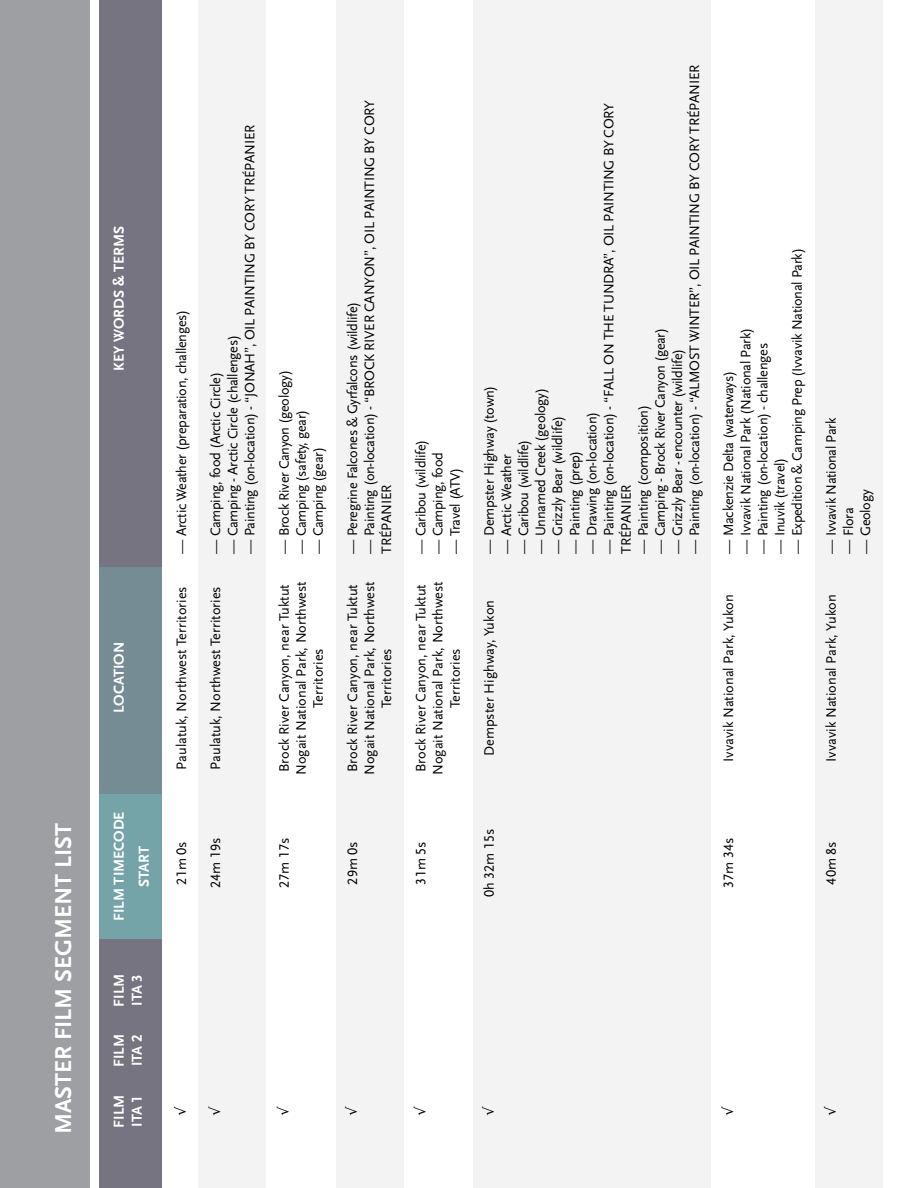
<style>
.page{position:relative;width:918px;height:1188px;background:#fff}
.page>*{position:absolute;margin:0;border:0;box-sizing:border-box;transform-origin:0 0}
.t1{font:700 24px "Scala Sans LF";color:#fff}
.t2{font:700 15px/18px "Scala Sans LF";color:#fff}
.t3{font:14.25px/17.1px "Scala Sans LF";letter-spacing:-.02em;color:#000}
.t4{font:14.25px/17.1px "Scala Sans LF";color:#000;text-align:center}
</style>
<div class="page">
<div style="left:0;top:0;width:89px;height:1188px;background:#9d9fa2"></div>
<div style="left:99px;top:0;width:63px;height:1188px;background:#767480"></div>
<div style="left:99px;top:567px;width:63px;height:227px;background:#758c94"></div>
<div style="left:99px;top:794px;width:63px;height:145px;background:#75a4a8"></div>
<div style="left:199px;top:0;width:67px;height:1188px;background:#f3f3f3"></div>
<div style="left:336px;top:0;width:67px;height:1188px;background:#f3f3f3"></div>
<div style="left:815px;top:0;width:68px;height:1188px;background:#f3f3f3"></div>
<div style="left:473px;top:0;width:238px;height:1188px;background:#f3f3f3"></div>
<h1 class="t1" style="left:51px;top:1134px;width:313px;rotate:-90deg">MASTER FILM SEGMENT LIST</h1>
<p class="t2" style="left:110px;top:371px;width:146px;rotate:-90deg">KEY WORDS &amp; TERMS</p>
<p class="t2" style="left:110px;top:713px;width:73px;rotate:-90deg">LOCATION</p>
<p class="t2" style="left:107px;top:921px;width:111px;line-height:24.8px;text-align:center;rotate:-90deg">FILM TIMECODE<br>START</p>
<p class="t2" style="left:110px;top:1007px;width:34px;rotate:-90deg">FILM<br>ITA 3</p>
<p class="t2" style="left:110px;top:1067px;width:34px;rotate:-90deg">FILM<br>ITA 2</p>
<p class="t2" style="left:110px;top:1128px;width:34px;rotate:-90deg">FILM<br>ITA 1</p>
<p class="t3" style="left:173px;top:554px;width:245px;rotate:-90deg">— Arctic Weather (preparation, challenges)</p>
<p class="t3" style="left:242px;top:554px;width:430px;rotate:-90deg">— Painting (on-location) - “JONAH”, OIL PAINTING BY CORY TRÉPANIER</p>
<p class="t3" style="left:224px;top:554px;width:220px;rotate:-90deg">— Camping - Arctic Circle (challenges)</p>
<p class="t3" style="left:207px;top:554px;width:183px;rotate:-90deg">— Camping, food (Arctic Circle)</p>
<p class="t3" style="left:276px;top:554px;width:185px;rotate:-90deg">— Brock River Canyon (geology)</p>
<p class="t3" style="left:293px;top:554px;width:145px;rotate:-90deg">— Camping (safety, gear)</p>
<p class="t3" style="left:310px;top:554px;width:108px;rotate:-90deg">— Camping (gear)</p>
<p class="t3" style="left:361px;top:554px;width:455px;rotate:-90deg">— Painting (on-location) - “BROCK RIVER CANYON”, OIL PAINTING BY CORY<br>TRÉPANIER</p>
<p class="t3" style="left:344px;top:554px;width:253px;rotate:-90deg">— Peregrine Falcones &amp; Gyrfalcons (wildlife)</p>
<p class="t3" style="left:413px;top:554px;width:116px;rotate:-90deg">— Caribou (wildlife)</p>
<p class="t3" style="left:430px;top:554px;width:103px;rotate:-90deg">— Camping, food</p>
<p class="t3" style="left:447px;top:554px;width:87px;rotate:-90deg">— Travel (ATV)</p>
<p class="t4" style="left:173px;top:770px;width:185px;rotate:-90deg">Paulatuk, Northwest Territories</p>
<p class="t4" style="left:207px;top:770px;width:185px;rotate:-90deg">Paulatuk, Northwest Territories</p>
<p class="t4" style="left:276px;top:775px;width:195px;rotate:-90deg">Brock River Canyon, near Tuktut<br>Nogait National Park, Northwest<br>Territories</p>
<p class="t4" style="left:344px;top:775px;width:195px;rotate:-90deg">Brock River Canyon, near Tuktut<br>Nogait National Park, Northwest<br>Territories</p>
<p class="t4" style="left:413px;top:775px;width:195px;rotate:-90deg">Brock River Canyon, near Tuktut<br>Nogait National Park, Northwest<br>Territories</p>
<p class="t3" style="left:686px;top:554px;width:490px;rotate:-90deg">— Painting (on-location) - “ALMOST WINTER”, OIL PAINTING BY CORY TRÉPANIER</p>
<p class="t3" style="left:601px;top:554px;width:452px;rotate:-90deg">— Painting (on-location) - “FALL ON THE TUNDRA”, OIL PAINTING BY CORY<br>TRÉPANIER</p>
<p class="t3" style="left:652px;top:554px;width:227px;rotate:-90deg">— Camping - Brock River Canyon (gear)</p>
<p class="t3" style="left:669px;top:554px;width:206px;rotate:-90deg">— Grizzly Bear - encounter (wildlife)</p>
<p class="t3" style="left:481px;top:554px;width:170px;rotate:-90deg">— Dempster Highway (town)</p>
<p class="t3" style="left:532px;top:554px;width:167px;rotate:-90deg">— Unnamed Creek (geology)</p>
<p class="t3" style="left:635px;top:554px;width:150px;rotate:-90deg">— Painting (composition)</p>
<p class="t3" style="left:584px;top:554px;width:143px;rotate:-90deg">— Drawing (on-location)</p>
<p class="t3" style="left:549px;top:554px;width:139px;rotate:-90deg">— Grizzly Bear (wildlife)</p>
<p class="t3" style="left:515px;top:554px;width:116px;rotate:-90deg">— Caribou (wildlife)</p>
<p class="t3" style="left:566px;top:554px;width:105px;rotate:-90deg">— Painting (prep)</p>
<p class="t3" style="left:498px;top:554px;width:101px;rotate:-90deg">— Arctic Weather</p>
<p class="t3" style="left:789px;top:554px;width:307px;rotate:-90deg">— Expedition &amp; Camping Prep (Ivvavik National Park)</p>
<p class="t3" style="left:737px;top:554px;width:227px;rotate:-90deg">— Ivvavik National Park (National Park)</p>
<p class="t3" style="left:755px;top:554px;width:212px;rotate:-90deg">— Painting (on-location) - challenges</p>
<p class="t3" style="left:720px;top:554px;width:184px;rotate:-90deg">— Mackenzie Delta (waterways)</p>
<p class="t3" style="left:772px;top:554px;width:97px;rotate:-90deg">— Inuvik (travel)</p>
<p class="t3" style="left:823px;top:554px;width:137px;rotate:-90deg">— Ivvavik National Park</p>
<p class="t3" style="left:857px;top:554px;width:65px;rotate:-90deg">— Geology</p>
<p class="t3" style="left:840px;top:554px;width:48px;rotate:-90deg">— Flora</p>
<p class="t4" style="left:481px;top:756px;width:158px;rotate:-90deg">Dempster Highway, Yukon</p>
<p class="t4" style="left:720px;top:762px;width:169px;rotate:-90deg">Ivvavik National Park, Yukon</p>
<p class="t4" style="left:823px;top:762px;width:169px;rotate:-90deg">Ivvavik National Park, Yukon</p>
<p class="t3" style="left:173px;top:885px;width:45px;rotate:-90deg">21m 0s</p>
<p class="t3" style="left:207px;top:888px;width:52px;rotate:-90deg">24m 19s</p>
<p class="t3" style="left:276px;top:888px;width:52px;rotate:-90deg">27m 17s</p>
<p class="t3" style="left:344px;top:885px;width:45px;rotate:-90deg">29m 0s</p>
<p class="t3" style="left:413px;top:885px;width:45px;rotate:-90deg">31m 5s</p>
<p class="t3" style="left:481px;top:897px;width:70px;rotate:-90deg">0h 32m 15s</p>
<p class="t3" style="left:720px;top:888px;width:52px;rotate:-90deg">37m 34s</p>
<p class="t3" style="left:823px;top:885px;width:45px;rotate:-90deg">40m 8s</p>
</div>
